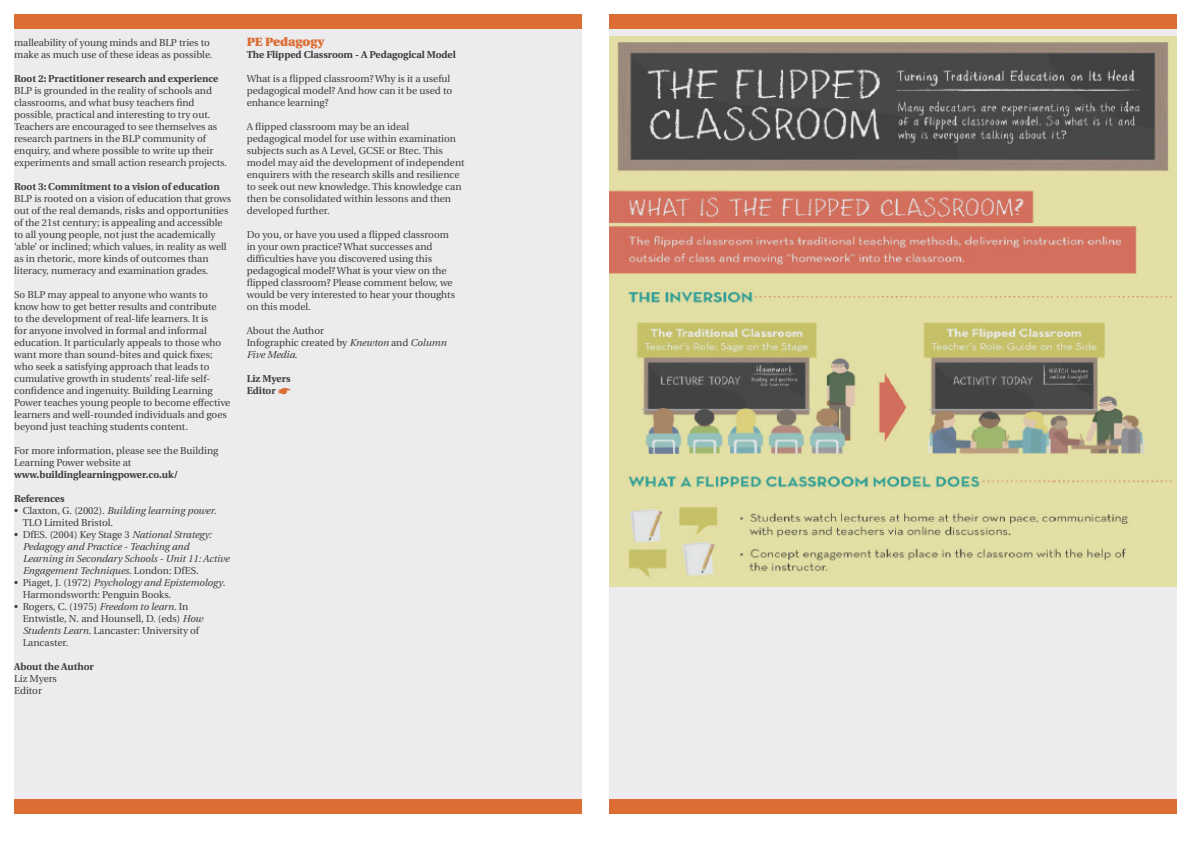
<style>
.page{position:relative;width:1191px;height:842px;background:#fff}
.page>*{position:absolute;margin:0;border:0;box-sizing:border-box;transform-origin:0 0}
.t1{font:900 12px "Utopia";letter-spacing:-.005em;color:#dc6e35}
.t2{font:10px/12px "Utopia";letter-spacing:-.005em;color:#3e3e3f}
.t3{font:700 10px "Utopia";letter-spacing:-.005em;color:#3e3e3f}
.t4{font:italic 10px/12px "Utopia";letter-spacing:-.005em;color:#3e3e3f}
.s1{font-style:italic}
.s2{font-style:normal}
.s3{color:#dc6e35}
</style>
<div class="page">
<div style="left:14px;top:14px;width:567px;height:800px;background:#ececee"></div>
<div style="left:14px;top:14px;width:567px;height:14px;background:#dc6e35"></div>
<div style="left:14px;top:799px;width:567px;height:15px;background:#dc6e35"></div>
<div style="left:609px;top:14px;width:567px;height:800px;background:#ececee"></div>
<div style="left:609px;top:14px;width:567px;height:14px;background:#dc6e35"></div>
<div style="left:609px;top:799px;width:567px;height:15px;background:#dc6e35"></div>
<img style="left:609px;top:37px;width:567px;height:549px">
<p class="t2" style="left:14px;top:37px;width:200px">malleability of young minds and BLP tries to make as much use of these ideas as possible.</p>
<p class="t3" style="left:14px;top:73px;width:206px">Root 2: Practitioner research and experience</p>
<p class="t2" style="left:14px;top:85px;width:214px">BLP is grounded in the reality of schools and classrooms, and what busy teachers find possible, practical and interesting to try out.<br>Teachers are encouraged to see themselves as research partners in the BLP community of enquiry, and where possible to write up their experiments and small action research projects.</p>
<p class="t3" style="left:14px;top:181px;width:207px">Root 3: Commitment to a vision of education</p>
<p class="t2" style="left:14px;top:193px;width:218px">BLP is rooted on a vision of education that grows out of the real demands, risks and opportunities of the 21st century; is appealing and accessible to all young people, not just the academically ‘able’ or inclined; which values, in reality as well as in rhetoric, more kinds of outcomes than literacy, numeracy and examination grades.</p>
<p class="t2" style="left:14px;top:289px;width:218px">So BLP may appeal to anyone who wants to know how to get better results and contribute<br>to the development of real-life learners. It is<br>for anyone involved in formal and informal education. It particularly appeals to those who want more than sound-bites and quick fixes; who seek a satisfying approach that leads to cumulative growth in students’ real-life self&shy;confidence and ingenuity. Building Learning Power teaches young people to become effective learners and well-rounded individuals and goes beyond just teaching students content.</p>
<p class="t2" style="left:14px;top:445px;width:206px">For more information, please see the Building<br>Learning Power website at</p>
<p class="t3" style="left:14px;top:469px;width:165px">www.buildinglearningpower.co.uk/</p>
<p class="t3" style="left:14px;top:493px;width:52px">References</p>
<p class="t2" style="left:23px;top:505px;width:196px;text-indent:-8px">• Claxton, G. (2002). <span class="s1">Building learning power</span>.<br>TLO Limited Bristol.</p>
<p class="t4" style="left:23px;top:529px;width:208px;text-indent:-8px"><span class="s2">• DfES. (2004) Key Stage 3</span> National Strategy:<br>Pedagogy and Practice - Teaching and Learning in Secondary Schools - Unit 11: Active Engagement Techniques<span class="s2">. London: DfES.</span></p>
<p class="t2" style="left:23px;top:577px;width:204px;text-indent:-8px">• Piaget, J. (1972) <span class="s1">Psychology and Epistemology</span>.<br>Harmondsworth: Penguin Books.</p>
<p class="t2" style="left:23px;top:601px;width:182px;text-indent:-8px">• Rogers, C. (1975) <span class="s1">Freedom to learn</span>. In Entwistle, N. and Hounsell, D. (eds) <span class="s1">How Students Learn</span>. Lancaster: University of Lancaster.</p>
<p class="t3" style="left:14px;top:661px;width:81px">About the Author</p>
<p class="t2" style="left:14px;top:673px;width:44px">Liz Myers</p>
<p class="t2" style="left:14px;top:685px;width:29px">Editor</p>
<p class="t1" style="left:247px;top:35px;width:79px">PE Pedagogy</p>
<p class="t3" style="left:247px;top:49px;width:211px">The Flipped Classroom - A Pedagogical Model</p>
<p class="t2" style="left:247px;top:73px;width:207px">What is a flipped classroom? Why is it a useful pedagogical model? And how can it be used to</p>
<p class="t2" style="left:247px;top:97px;width:83px">enhance learning?</p>
<p class="t2" style="left:247px;top:121px;width:219px">A flipped classroom may be an ideal pedagogical model for use within examination subjects such as A Level, GCSE or Btec. This model may aid the development of independent enquirers with the research skills and resilience to seek out new knowledge. This knowledge can then be consolidated within lessons and then developed further.</p>
<p class="t2" style="left:247px;top:229px;width:210px">Do you, or have you used a flipped classroom in your own practice? What successes and difficulties have you discovered using this pedagogical model? What is your view on the flipped classroom? Please comment below, we would be very interested to hear your thoughts on this model.</p>
<p class="t2" style="left:247px;top:325px;width:79px">About the Author</p>
<p class="t2" style="left:247px;top:337px;width:201px">Infographic created by <span class="s1">Knewton</span> and <span class="s1">Column<br>Five Media</span>.</p>
<p class="t3" style="left:247px;top:373px;width:45px">Liz Myers</p>
<p class="t3" style="left:247px;top:385px;width:46px">Editor <span class="s3">☛</span></p>
</div>
